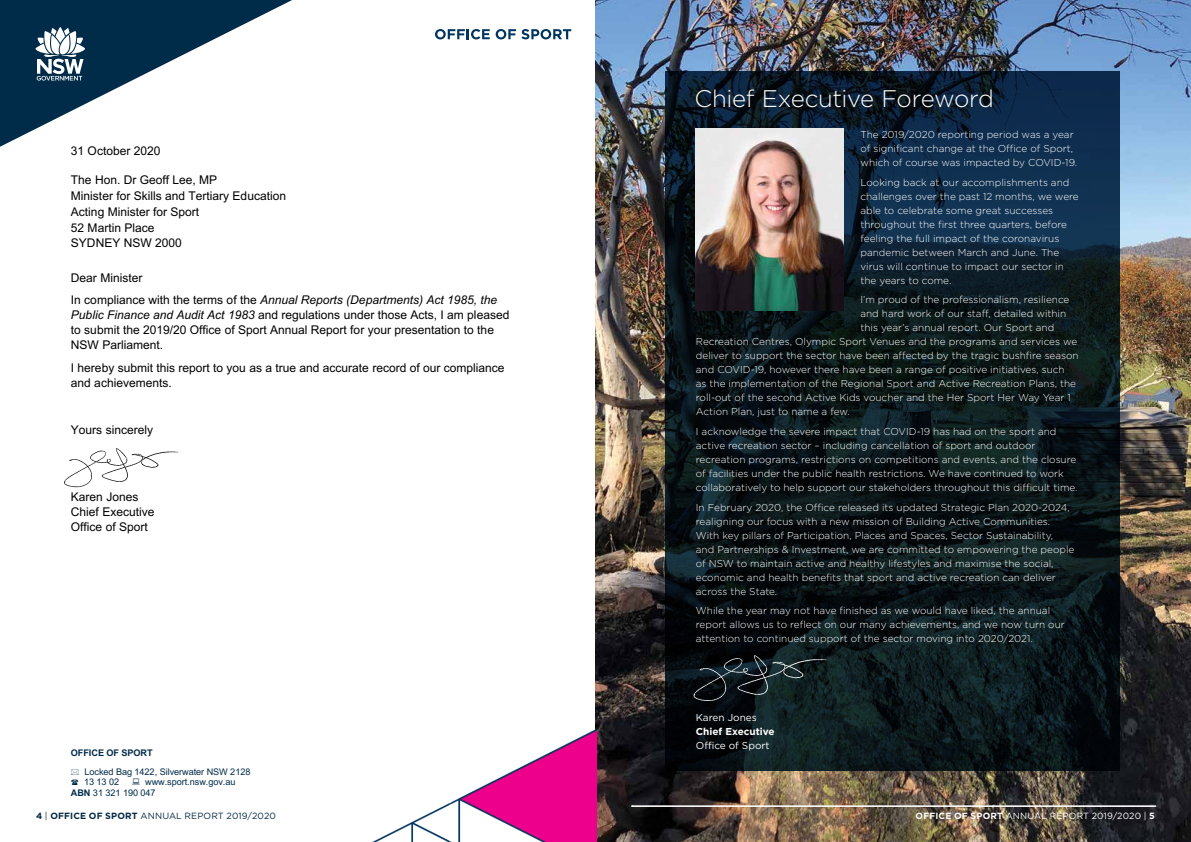
<style>
.page{position:relative;width:1191px;height:842px;background:#fff}
.page>*{position:absolute;margin:0;border:0;box-sizing:border-box;transform-origin:0 0}
.t1{font:300 24px "Gotham HTF";letter-spacing:-.015em;color:#fff}
.t2{font:12px/14.9px "Arial";color:#000}
.t3{font:300 10px/14px "Gotham HTF";color:#fff}
.t4{font:10px "Gotham HTF";color:#fff}
.t5{font:700 10px "Gotham HTF";color:#fff}
.t6{font:9.1px/10.3px "Arial";letter-spacing:-.005em;color:#002b49}
.t7{font:700 9.1px "Arial";letter-spacing:-.01em;color:#002b49}
.t8{font:9px "Gotham HTF";letter-spacing:.01em;color:#052945}
.t9{font:9px "Gotham HTF";letter-spacing:.01em;color:#fff}
.s1{font-style:italic}
.s2{font-weight:700}
.s3{font-weight:700;color:#002845}
.s4{color:#002845}
</style>
<div class="page">
<img style="left:595px;top:0;width:596px;height:842px">
<svg style="left:0;top:0;width:292px;height:147px"></svg>
<img style="left:372px;top:710px;width:224px;height:132px">
<svg style="left:36px;top:27px;width:49px;height:54px"></svg>
<svg style="left:435px;top:29px;width:136px;height:10px"></svg>
<img style="left:64px;top:448px;width:114px;height:40px">
<svg style="left:665px;top:71px;width:455px;height:700px;background:#0b1921"></svg>
<img style="left:696px;top:128px;width:147px;height:182px">
<img style="left:664px;top:646px;width:182px;height:71px">
<svg style="left:631px;top:806px;width:524px;height:1px"></svg>
<p class="t2" style="left:71px;top:143px;width:91px">31 October 2020</p>
<p class="t2" style="left:71px;top:172px;width:217px;line-height:15.9px">The Hon. Dr Geoff Lee, MP<br>Minister for Skills and Tertiary Education<br>Acting Minister for Sport<br>52 Martin Place<br>SYDNEY NSW 2000</p>
<p class="t2" style="left:71px;top:267px;width:428px;line-height:21.9px">Dear Minister<br>In compliance with the terms of the <span class="s1">Annual Reports (Departments) Act 1985, the</span></p>
<p class="t2" style="left:71px;top:307px;width:440px"><span class="s1">Public Finance and Audit Act 1983</span> and regulations under those Acts, I am pleased to submit the 2019/20 Office of Sport Annual Report for your presentation to the<br>NSW Parliament.</p>
<p class="t2" style="left:71px;top:360px;width:435px">I hereby submit this report to you as a true and accurate record of our compliance and achievements.</p>
<p class="t2" style="left:71px;top:422px;width:84px">Yours sincerely</p>
<p class="t2" style="left:71px;top:490px;width:85px">Karen Jones<br>Chief Executive<br>Office of Sport</p>
<p class="t7" style="left:71px;top:746px;width:83px">OFFICE OF SPORT</p>
<p class="t6" style="left:84px;top:767px;width:168px">Locked Bag 1422, Silverwater NSW 2128<br>13 13 02</p>
<p class="t6" style="left:71px;top:777px;width:166px;text-indent:74px">www.sport.nsw.gov.au<br><span class="s2">ABN</span> 31 321 190 047</p>
<h1 class="t1" style="left:694px;top:86px;width:301px">Chief Executive Foreword</h1>
<p class="t3" style="left:860px;top:127px;width:218px">The 2019/2020 reporting period was a year of significant change at the Office of Sport, which of course was impacted by COVID-19.</p>
<p class="t3" style="left:860px;top:175px;width:220px">Looking back at our accomplishments and challenges over the past 12 months, we were able to celebrate some great successes throughout the first three quarters, before feeling the full impact of the coronavirus pandemic between March and June. The virus will continue to impact our sector in the years to come.</p>
<p class="t3" style="left:860px;top:293px;width:210px">I’m proud of the professionalism, resilience</p>
<p class="t3" style="left:860px;top:307px;width:207px">and hard work of our staff, detailed within</p>
<p class="t3" style="left:860px;top:321px;width:195px">this year’s annual report. Our Sport and</p>
<p class="t3" style="left:696px;top:335px;width:383px">Recreation Centres, Olympic Sport Venues and the programs and services we</p>
<p class="t3" style="left:696px;top:349px;width:384px">deliver to support the sector have been affected by the tragic bushfire season</p>
<p class="t3" style="left:696px;top:363px;width:370px">and COVID-19, however there have been a range of positive initiatives, such</p>
<p class="t3" style="left:696px;top:377px;width:381px">as the implementation of the Regional Sport and Active Recreation Plans, the</p>
<p class="t3" style="left:696px;top:391px;width:376px">roll-out of the second Active Kids voucher and the Her Sport Her Way Year 1</p>
<p class="t3" style="left:696px;top:405px;width:155px">Action Plan, just to name a few.</p>
<p class="t3" style="left:696px;top:424px;width:383px">I acknowledge the severe impact that COVID-19 has had on the sport and active recreation sector – including cancellation of sport and outdoor recreation programs, restrictions on competitions and events, and the closure of facilities under the public health restrictions. We have continued to work collaboratively to help support our stakeholders throughout this difficult time.</p>
<p class="t3" style="left:696px;top:500px;width:380px">In February 2020, the Office released its updated Strategic Plan 2020-2024, realigning our focus with a new mission of Building Active Communities.<br>With key pillars of Participation, Places and Spaces, Sector Sustainability,<br>and Partnerships &amp; Investment, we are committed to empowering the people of NSW to maintain active and healthy lifestyles and maximise the social, economic and health benefits that sport and active recreation can deliver across the State.</p>
<p class="t3" style="left:696px;top:604px;width:370px">While the year may not have finished as we would have liked, the annual report allows us to reflect on our many achievements, and we now turn our attention to continued support of the sector moving into 2020/2021.</p>
<p class="t4" style="left:696px;top:712px;width:62px">Karen Jones</p>
<p class="t5" style="left:696px;top:726px;width:80px">Chief Executive</p>
<p class="t4" style="left:696px;top:740px;width:75px">Office of Sport</p>
<p class="t8" style="left:36px;top:811px;width:241px"><span class="s3">4</span> <span class="s4">|</span> <span class="s2">OFFICE OF SPORT</span> ANNUAL REPORT 2019/2020</p>
<p class="t9" style="left:915px;top:811px;width:241px"><span class="s2">OFFICE OF SPORT</span> ANNUAL REPORT 2019/2020 | <span class="s2">5</span></p>
</div>
